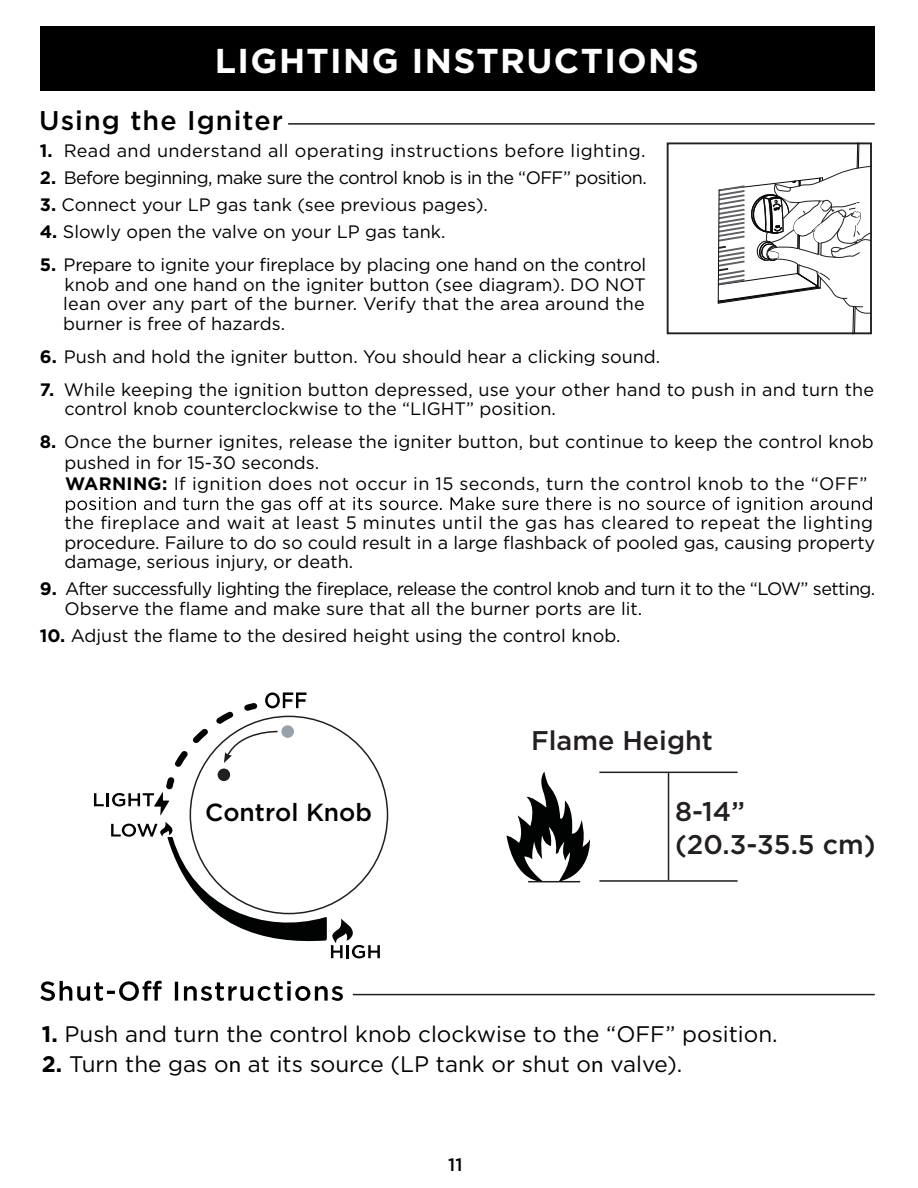
<style>
.page{position:relative;width:918px;height:1188px;background:#fff}
.page>*{position:absolute;margin:0;border:0;box-sizing:border-box;transform-origin:0 0}
.t1{font:700 34.5px "Gotham";letter-spacing:.04em;color:#fff}
.t2{font:500 27px/32.4px "Gotham";color:#231f20}
.t3{font:500 27px "Gotham";letter-spacing:.04em;color:#000}
.t4{font:500 24.75px "Gotham";color:#000}
.t5{font:22.5px "Gotham";color:#000}
.t6{font:18px/19.5px "Gotham";color:#000;text-align:justify}
.t7{font:18px/19.5px "Gotham";letter-spacing:-.03em;color:#000}
.t8{font:18px "Gotham";letter-spacing:-.035em;color:#000}
.t9{font:18px "Gotham";letter-spacing:.02em;color:#000}
.t10{font:500 18px "Gotham";color:#000}
.s1{font-weight:700}
.s2{font-family:"Myriad Pro"}
</style>
<div class="page">
<div style="left:40px;top:26px;width:835px;height:65px;background:#000"></div>
<hr style="left:288px;top:123px;width:587px;height:2px;background:#231f20">
<svg style="left:66px;top:497px;width:806px;height:16px"></svg>
<svg style="left:507px;top:772px;width:83px;height:111px"></svg>
<svg style="left:111px;top:822px;width:269px;height:136px"></svg>
<svg style="left:94px;top:777px;width:81px;height:38px"></svg>
<div style="left:190px;top:716px;width:198px;height:198px;background:#fff;border-radius:50%"></div>
<div style="left:218px;top:769px;width:12px;height:12px;background:#231f20;border-radius:50%"></div>
<hr style="left:528px;top:881px;width:52px;height:1px;background:#231f20">
<hr style="left:599px;top:880px;width:139px;height:2px;background:#231f20">
<hr style="left:599px;top:772px;width:139px;height:1px;background:#231f20">
<hr style="left:668px;top:773px;width:1px;height:107px;background:#231f20">
<svg style="left:175px;top:692px;width:131px;height:75px"></svg>
<svg style="left:40px;top:981px;width:303px;height:20px"></svg>
<hr style="left:353px;top:994px;width:522px;height:1px;background:#231f20">
<svg style="left:666px;top:123px;width:207px;height:212px"></svg>
<h1 class="t1" style="left:215px;top:38px;width:485px">LIGHTING INSTRUCTIONS</h1>
<h2 class="t3" style="left:39px;top:103px;width:245px">Using the Igniter</h2>
<p class="t9" style="left:40px;top:140px;width:607px"><span class="s1">1.</span> Read and understand all operating instructions before lighting.</p>
<p class="t8" style="left:40px;top:167px;width:608px"><span class="s1">2.</span> Before beginning, make sure the control knob is in the “OFF” position.</p>
<p class="t6" style="left:40px;top:195px;width:450px"><span class="s1">3.</span> Connect your LP gas tank (see previous pages).</p>
<p class="t6" style="left:40px;top:222px;width:407px"><span class="s1">4.</span> Slowly open the valve on your LP gas tank.</p>
<p class="t6" style="left:63px;top:255px;width:584px;text-indent:-23px"><span class="s1">5.</span> Prepare to ignite your fireplace by placing one hand on the control knob and one hand on the igniter button (see diagram). DO NOT lean over any part of the burner. Verify that the area around the burner is free of hazards.</p>
<p class="t6" style="left:40px;top:346px;width:622px"><span class="s1">6.</span> Push and hold the igniter button. You should hear a clicking sound.</p>
<p class="t6" style="left:64px;top:379px;width:811px;text-indent:-24px"><span class="s1">7.</span> While keeping the ignition button depressed, use your other hand to push in and turn the control knob counterclockwise to the “LIGHT” position.</p>
<p class="t6" style="left:64px;top:431px;width:811px;line-height:21px;text-align:left;text-indent:-24px"><span class="s1">8.</span> Once the burner ignites, release the igniter button, but continue to keep the control knob pushed in for 15-30 seconds.<br><span class="s1">WARNING:</span> If ignition does not occur in 15 seconds, turn the control knob to the “OFF”</p>
<p class="t6" style="left:64px;top:513px;width:812px">the fireplace and wait at least 5 minutes until the gas has cleared to repeat the lighting procedure. Failure to do so could result in a large flashback of pooled gas, causing property damage, serious injury, or death.</p>
<p class="t7" style="left:64px;top:579px;width:812px;text-indent:-24px"><span class="s1">9.</span> After successfully lighting the fireplace, release the control knob and turn it to the “LOW” setting.<br>Observe the flame and make sure that all the burner ports are lit.</p>
<p class="t6" style="left:40px;top:625px;width:582px"><span class="s1">10.</span> Adjust the flame to the desired height using the control knob.</p>
<h3 class="t4" style="left:205px;top:796px;width:168px">Control Knob</h3>
<h2 class="t2" style="left:531px;top:724px;width:183px">Flame Height</h2>
<h2 class="t2" style="left:675px;top:795px;width:202px">8-14” (20.3-35.5 cm)</h2>
<p class="t5" style="left:42px;top:1020px;width:737px"><span class="s1">1.</span> Push and turn the control knob clockwise to the “OFF” position.</p>
<p class="t5" style="left:42px;top:1050px;width:642px"><span class="s1">2.</span> Turn the gas o<span class="s2">n</span> at its source (LP tank or shut o<span class="s2">n</span> valve).</p>
<p class="t10" style="left:448px;top:1153px;width:16px">11</p>
</div>
